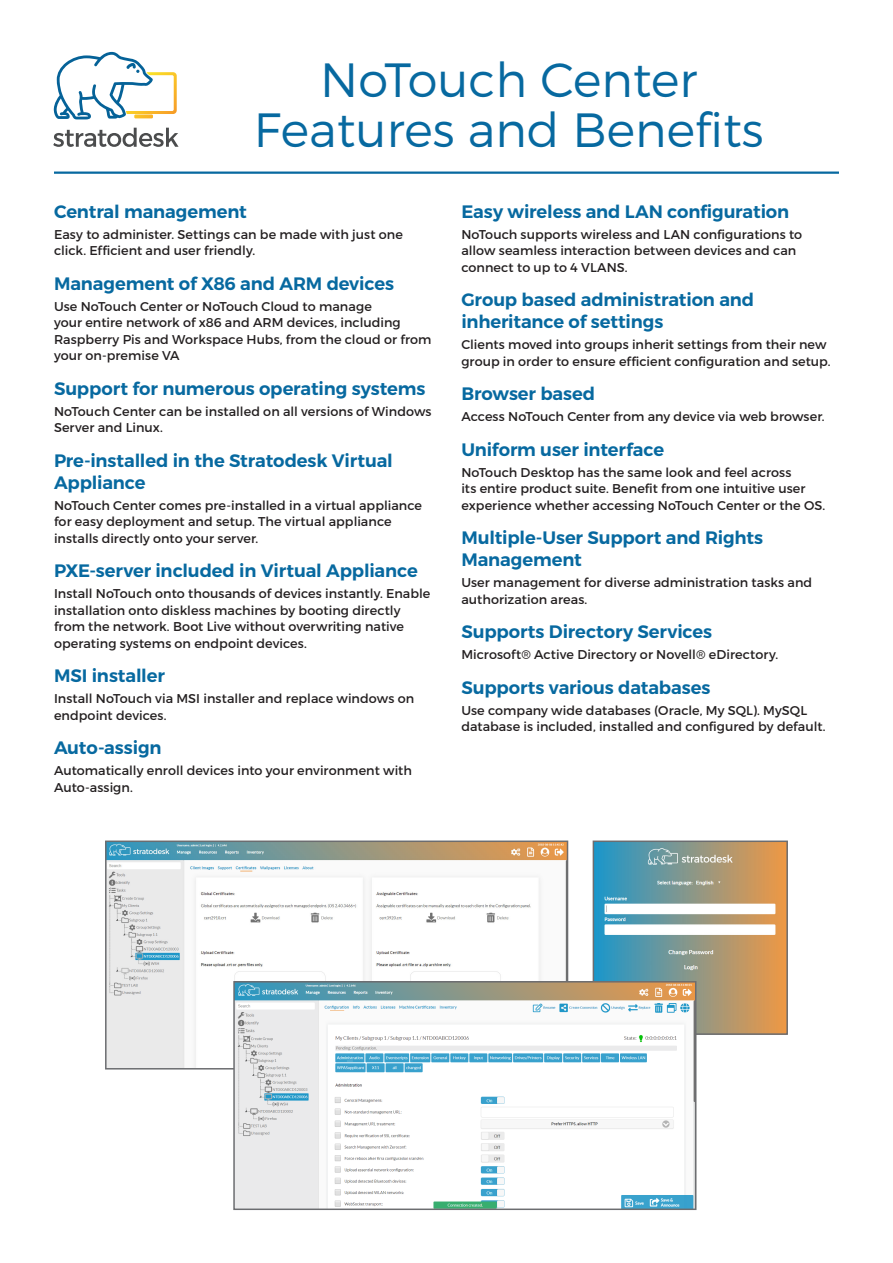
<style>
.page{position:relative;width:893px;height:1263px;background:#fff}
.page>*{position:absolute;margin:0;border:0;box-sizing:border-box;transform-origin:0 0}
.Header_orange_BI{font:300 48px/49.5px "Montserrat";color:#0769a0;text-align:center}
._1st_page_small_head{font:600 18px/21.8px "Montserrat";letter-spacing:-.01em;color:#0769a0}
.Body{font:12.75px/16.5px "Montserrat";letter-spacing:.005em;color:#231f20}
</style>
<div class="page">
<svg style="left:53px;top:128px;width:126px;height:19px"></svg>
<svg style="left:54px;top:52px;width:123px;height:67px"></svg>
<hr style="left:54px;top:172px;width:785px;height:2px;background:#0769a0">
<img style="left:108px;top:843px;width:457px;height:223px">
<div style="left:105px;top:840px;width:463px;height:229px;border:2px solid #6c6d70"></div>
<img style="left:596px;top:843px;width:189px;height:189px">
<div style="left:593px;top:840px;width:195px;height:195px;border:2px solid #6c6d70"></div>
<img style="left:236px;top:984px;width:457px;height:223px">
<div style="left:233px;top:981px;width:463px;height:229px;border:2px solid #6c6d70"></div>
<p class="Header_orange_BI" style="left:254px;top:55px;width:511px">NoTouch Center<br>Features and Benefits</p>
<p class="_1st_page_small_head" style="left:54px;top:200px;width:194px">Central management</p>
<p class="Body" style="left:54px;top:226px;width:350px">Easy to administer. Settings can be made with just one click. Efficient and user friendly.</p>
<p class="_1st_page_small_head" style="left:54px;top:273px;width:341px">Management of X86 and ARM devices</p>
<p class="Body" style="left:54px;top:298px;width:379px">Use NoTouch Center or NoTouch Cloud to manage<br>your entire network of x86 and ARM devices, including Raspberry Pis and Workspace Hubs, from the cloud or from your on-premise VA</p>
<p class="_1st_page_small_head" style="left:54px;top:378px;width:373px">Support for numerous operating systems</p>
<p class="Body" style="left:54px;top:403px;width:379px">NoTouch Center can be installed on all versions of Windows<br>Server and Linux.</p>
<p class="_1st_page_small_head" style="left:54px;top:450px;width:340px">Pre-installed in the Stratodesk Virtual<br>Appliance</p>
<p class="Body" style="left:54px;top:497px;width:370px">NoTouch Center comes pre-installed in a virtual appliance for easy deployment and setup. The virtual appliance installs directly onto your server.</p>
<p class="_1st_page_small_head" style="left:54px;top:560px;width:365px">PXE-server included in Virtual Appliance</p>
<p class="Body" style="left:54px;top:585px;width:378px">Install NoTouch onto thousands of devices instantly. Enable installation onto diskless machines by booting directly from the network. Boot Live without overwriting native operating systems on endpoint devices.</p>
<p class="_1st_page_small_head" style="left:54px;top:665px;width:112px">MSI installer</p>
<p class="Body" style="left:54px;top:690px;width:362px">Install NoTouch via MSI installer and replace windows on endpoint devices.</p>
<p class="_1st_page_small_head" style="left:54px;top:737px;width:109px">Auto-assign</p>
<p class="Body" style="left:54px;top:763px;width:359px">Automatically enroll devices into your environment with<br>Auto-assign.</p>
<p class="_1st_page_small_head" style="left:461px;top:200px;width:329px">Easy wireless and LAN configuration</p>
<p class="Body" style="left:461px;top:226px;width:342px">NoTouch supports wireless and LAN configurations to allow seamless interaction between devices and can connect to up to 4 VLANS.</p>
<p class="_1st_page_small_head" style="left:461px;top:289px;width:294px">Group based administration and inheritance of settings</p>
<p class="Body" style="left:461px;top:336px;width:371px">Clients moved into groups inherit settings from their new group in order to ensure efficient configuration and setup.</p>
<p class="_1st_page_small_head" style="left:461px;top:383px;width:135px">Browser based</p>
<p class="Body" style="left:461px;top:408px;width:365px">Access NoTouch Center from any device via web browser.</p>
<p class="_1st_page_small_head" style="left:461px;top:438px;width:204px">Uniform user interface</p>
<p class="Body" style="left:461px;top:464px;width:365px">NoTouch Desktop has the same look and feel across<br>its entire product suite. Benefit from one intuitive user experience whether accessing NoTouch Center or the OS.</p>
<p class="_1st_page_small_head" style="left:461px;top:527px;width:303px">Multiple-User Support and Rights<br>Management</p>
<p class="Body" style="left:461px;top:574px;width:352px">User management for diverse administration tasks and authorization areas.</p>
<p class="_1st_page_small_head" style="left:461px;top:621px;width:252px">Supports Directory Services</p>
<p class="Body" style="left:461px;top:646px;width:318px">Microsoft® Active Directory or Novell® eDirectory.</p>
<p class="_1st_page_small_head" style="left:461px;top:676px;width:251px">Supports various databases</p>
<p class="Body" style="left:461px;top:702px;width:366px">Use company wide databases (Oracle, My SQL). MySQL database is included, installed and configured by default.</p>
</div>
